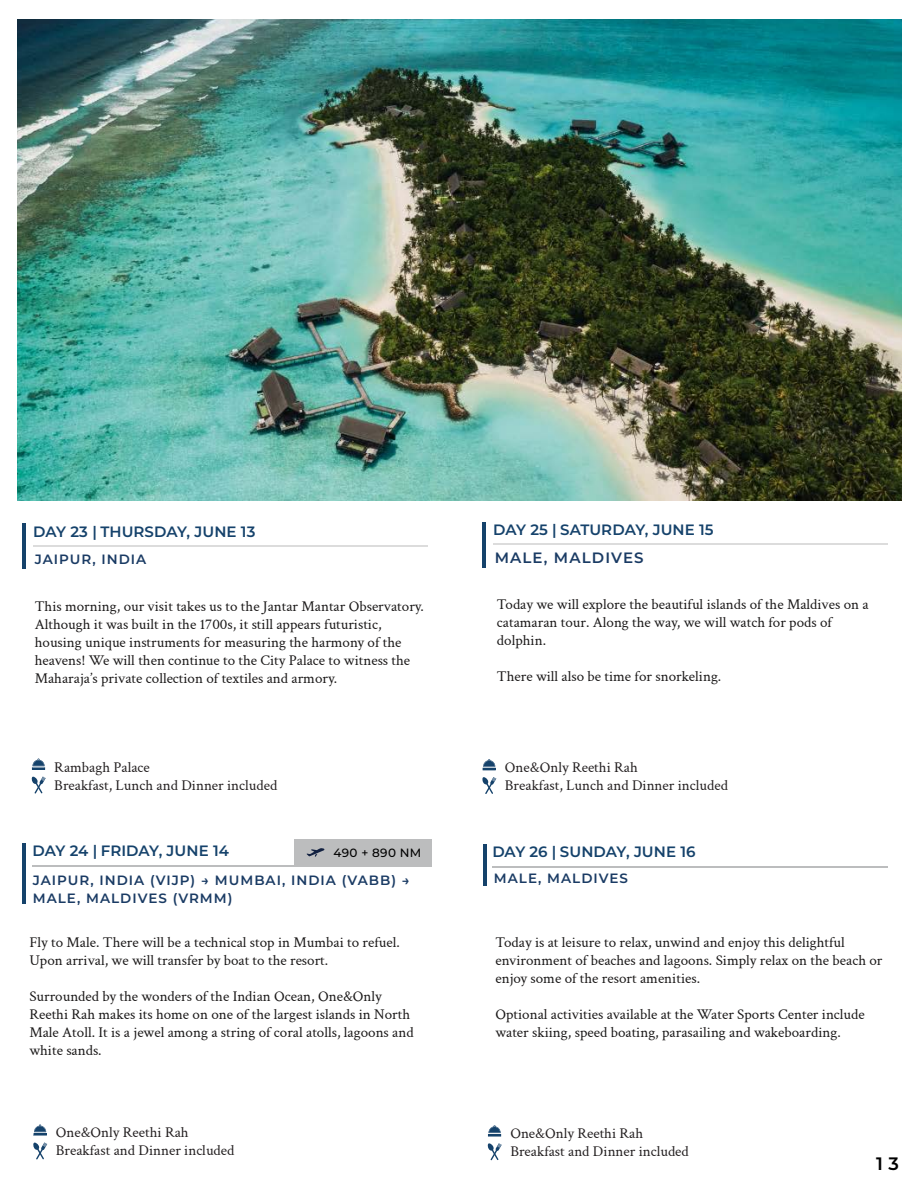
<style>
.page{position:relative;width:918px;height:1188px;background:#fff}
.page>*{position:absolute;margin:0;border:0;box-sizing:border-box;transform-origin:0 0}
.t1{font:600 18px "Montserrat";color:#000}
.t2{font:15px/18px "Crimson Text";color:#1a1818}
.t3{font:15px/18px "Crimson Text";color:#231f20}
.t4{font:600 15px "Montserrat";letter-spacing:.005em;color:#15426b}
.t5{font:600 15px "Montserrat";letter-spacing:.075em;color:#1a3b64}
.t6{font:600 13.5px/17.7px "Montserrat";letter-spacing:.075em;color:#1a3b64}
.t7{font:500 12px "Montserrat";letter-spacing:.025em;color:#000}
</style>
<div class="page">
<hr style="left:33px;top:546px;width:395px;height:1px;background:#737373">
<svg style="left:483px;top:759px;width:13px;height:11px"></svg>
<svg style="left:482px;top:777px;width:14px;height:17px"></svg>
<svg style="left:488px;top:1125px;width:13px;height:12px"></svg>
<svg style="left:487px;top:1143px;width:15px;height:17px"></svg>
<hr style="left:23px;top:524px;width:3px;height:45px;background:#15426b">
<hr style="left:493px;top:544px;width:394px;height:1px;background:#737373">
<hr style="left:482px;top:522px;width:4px;height:45px;background:#15426b">
<hr style="left:32px;top:865px;width:396px;height:2px;background:#bcbdbe">
<hr style="left:22px;top:843px;width:4px;height:61px;background:#15426b">
<svg style="left:32px;top:758px;width:13px;height:12px"></svg>
<svg style="left:31px;top:776px;width:15px;height:18px"></svg>
<hr style="left:33px;top:1133px;width:14px;height:3px;background:#15426b">
<svg style="left:34px;top:1124px;width:12px;height:9px"></svg>
<svg style="left:33px;top:1142px;width:14px;height:18px"></svg>
<div style="left:294px;top:839px;width:137px;height:27px;background:#bcbdbe"></div>
<svg style="left:307px;top:848px;width:18px;height:9px"></svg>
<hr style="left:492px;top:866px;width:396px;height:1px;background:#bcbdbe">
<hr style="left:483px;top:844px;width:4px;height:41px;background:#15426b">
<img style="left:18px;top:20px;width:884px;height:481px">
<p class="t4" style="left:33px;top:521px;width:224px">DAY 23 | THURSDAY, JUNE 13</p>
<p class="t4" style="left:493px;top:519px;width:222px">DAY 25 | SATURDAY, JUNE 15</p>
<p class="t6" style="left:35px;top:550px;width:113px">JAIPUR, INDIA</p>
<p class="t2" style="left:35px;top:596px;width:391px">This morning, our visit takes us to the Jantar Mantar Observatory.<br>Although it was built in the 1700s, it still appears futuristic, housing unique instruments for measuring the harmony of the heavens! We will then continue to the City Palace to witness the Maharaja’s private collection of textiles and armory.</p>
<p class="t5" style="left:495px;top:547px;width:151px">MALE, MALDIVES</p>
<p class="t2" style="left:497px;top:594px;width:373px">Today we will explore the beautiful islands of the Maldives on a catamaran tour. Along the way, we will watch for pods of dolphin.</p>
<p class="t2" style="left:497px;top:666px;width:226px">There will also be time for snorkeling.</p>
<p class="t3" style="left:54px;top:757px;width:224px">Rambagh Palace<br>Breakfast, Lunch and Dinner included</p>
<p class="t3" style="left:505px;top:758px;width:224px">One&amp;Only Reethi Rah<br>Breakfast, Lunch and Dinner included</p>
<p class="t4" style="left:32px;top:840px;width:198px">DAY 24 | FRIDAY, JUNE 14</p>
<p class="t7" style="left:334px;top:844px;width:89px">490 + 890 NM</p>
<p class="t4" style="left:492px;top:841px;width:205px">DAY 26 | SUNDAY, JUNE 16</p>
<p class="t6" style="left:33px;top:871px;width:379px">JAIPUR, INDIA (VIJP) → MUMBAI, INDIA (VABB) →<br>MALE, MALDIVES (VRMM)</p>
<p class="t2" style="left:29px;top:932px;width:372px">Fly to Male. There will be a technical stop in Mumbai to refuel.<br>Upon arrival, we will transfer by boat to the resort.</p>
<p class="t2" style="left:29px;top:986px;width:386px">Surrounded by the wonders of the Indian Ocean, One&amp;Only Reethi Rah makes its home on one of the largest islands in North Male Atoll. It is a jewel among a string of coral atolls, lagoons and white sands.</p>
<p class="t3" style="left:56px;top:1123px;width:180px">One&amp;Only Reethi Rah<br>Breakfast and Dinner included</p>
<p class="t6" style="left:494px;top:869px;width:136px">MALE, MALDIVES</p>
<p class="t2" style="left:495px;top:932px;width:389px">Today is at leisure to relax, unwind and enjoy this delightful environment of beaches and lagoons. Simply relax on the beach or enjoy some of the resort amenities.</p>
<p class="t2" style="left:495px;top:1004px;width:371px">Optional activities available at the Water Sports Center include water skiing, speed boating, parasailing and wakeboarding.</p>
<p class="t3" style="left:510px;top:1124px;width:180px">One&amp;Only Reethi Rah<br>Breakfast and Dinner included</p>
<p class="t1" style="left:876px;top:1151px;width:24px">1 3</p>
</div>
